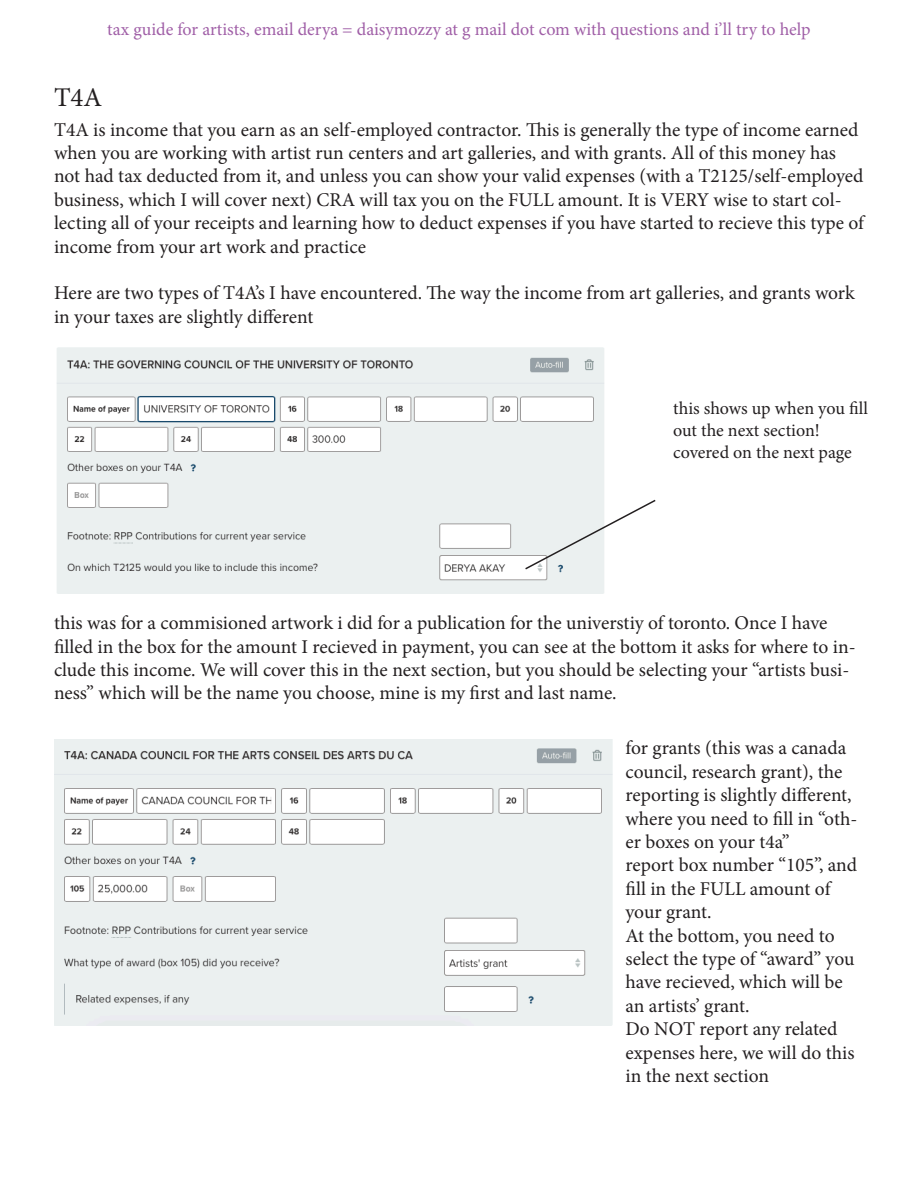
<style>
.page{position:relative;width:918px;height:1188px;background:#fff}
.page>*{position:absolute;margin:0;border:0;box-sizing:border-box;transform-origin:0 0}
.t1{font:27px "Minion Pro";color:#231f20}
.t2{font:19.5px/23.4px "Minion Pro";color:#231f20}
.t3{font:18px "Minion Pro";color:#a05fa7}
.t4{font:18px/21.6px "Minion Pro";color:#231f20}
</style>
<div class="page">
<img style="left:56px;top:347px;width:548px;height:247px">
<img style="left:54px;top:740px;width:559px;height:286px">
<svg style="left:524px;top:498px;width:132px;height:73px"></svg>
<p class="t3" style="left:107px;top:17px;width:705px">tax guide for artists, email derya = daisymozzy at g mail dot com with questions and i’ll try to help</p>
<p class="t1" style="left:54px;top:79px;width:50px">T4A</p>
<p class="t2" style="left:54px;top:118px;width:811px">T4A is income that you earn as an self-employed contractor. This is generally the type of income earned when you are working with artist run centers and art galleries, and with grants. All of this money has not had tax deducted from it, and unless you can show your valid expenses (with a T2125/self-employed business, which I will cover next) CRA will tax you on the FULL amount. It is VERY wise to start col&shy;lecting all of your receipts and learning how to deduct expenses if you have started to recieve this type of income from your art work and practice</p>
<p class="t2" style="left:54px;top:282px;width:802px">Here are two types of T4A’s I have encountered. The way the income from art galleries, and grants work in your taxes are slightly different</p>
<p class="t4" style="left:673px;top:398px;width:196px">this shows up when you fill out the next section! covered on the next page</p>
<p class="t2" style="left:54px;top:611px;width:803px">this was for a commisioned artwork i did for a publication for the universtiy of toronto. Once I have filled in the box for the amount I recieved in payment, you can see at the bottom it asks for where to in&shy;clude this income. We will cover this in the next section, but you should be selecting your “artists busi&shy;ness” which will be the name you choose, mine is my first and last name.</p>
<p class="t2" style="left:626px;top:737px;width:233px">for grants (this was a canada council, research grant), the reporting is slightly different, where you need to fill in “oth&shy;er boxes on your t4a”</p>
<p class="t2" style="left:626px;top:854px;width:233px">report box number “105”, and fill in the FULL amount of your grant.</p>
<p class="t2" style="left:626px;top:924px;width:231px">At the bottom, you need to select the type of “award” you have recieved, which will be an artists’ grant.</p>
<p class="t2" style="left:626px;top:1017px;width:231px">Do NOT report any related expenses here, we will do this in the next section</p>
</div>
